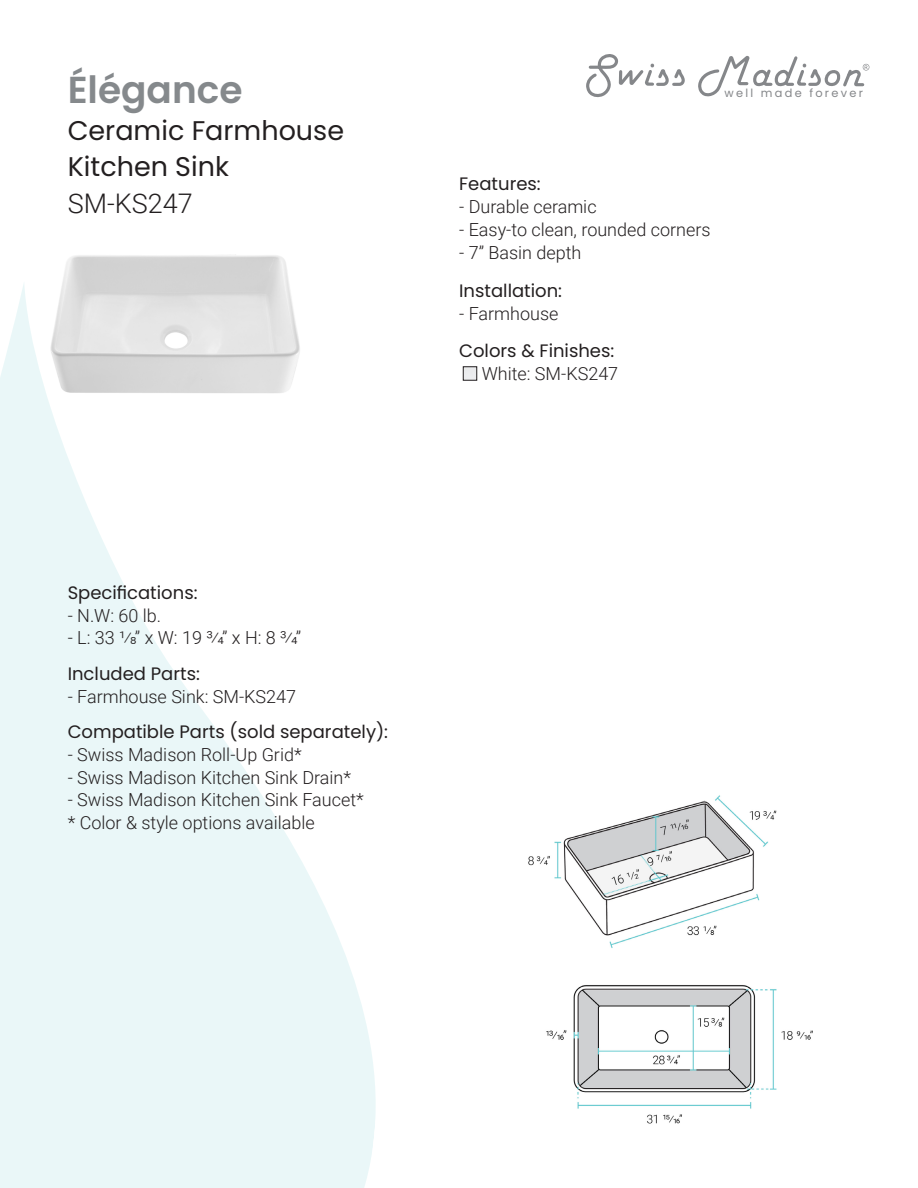
<style>
.page{position:relative;width:918px;height:1188px;background:#fff}
.page>*{position:absolute;margin:0;border:0;box-sizing:border-box;transform-origin:0 0}
.t1{font:600 37.5px "Poppins";color:#85898c}
.t2{font:27px "Poppins";color:#231f20}
.t3{font:300 27px "Roboto";color:#231f20}
.t4{font:300 18px "Roboto";color:#231f20}
.t5{font:18px "Poppins";color:#231f20}
.t6{font:11.4px "Poppins";letter-spacing:.2em;color:#85878a}
</style>
<div class="page">
<svg style="left:0;top:281px;width:376px;height:907px;fill:#eaf7f8"></svg>
<svg style="left:586px;top:54px;width:99px;height:44px"></svg>
<svg style="left:698px;top:56px;width:171px;height:41px"></svg>
<img style="left:528px;top:795px;width:285px;height:329px">
<div style="left:463px;top:367px;width:14px;height:13px;border:1px solid #231f20"></div>
<p class="t1" style="left:68px;top:68px;width:176px">Élégance</p>
<p class="t2" style="left:68px;top:114px;width:278px">Ceramic Farmhouse</p>
<p class="t2" style="left:68px;top:151px;width:163px">Kitchen Sink</p>
<p class="t3" style="left:68px;top:184px;width:126px">SM-KS247</p>
<p class="t6" style="left:725px;top:87px;width:140px">well made forever</p>
<p class="t5" style="left:459px;top:174px;width:83px">Features:</p>
<p class="t4" style="left:459px;top:194px;width:139px">- Durable ceramic</p>
<p class="t4" style="left:459px;top:217px;width:253px">- Easy-to clean, rounded corners</p>
<p class="t4" style="left:459px;top:240px;width:124px">- 7” Basin depth</p>
<p class="t5" style="left:459px;top:280px;width:104px">Installation:</p>
<p class="t4" style="left:459px;top:301px;width:101px">- Farmhouse</p>
<p class="t5" style="left:459px;top:340px;width:157px">Colors &amp; Finishes:</p>
<p class="t4" style="left:482px;top:361px;width:138px">White: SM-KS247</p>
<p class="t5" style="left:68px;top:582px;width:131px">Specifications:</p>
<p class="t4" style="left:68px;top:603px;width:95px">- N.W: 60 lb.</p>
<p class="t4" style="left:68px;top:625px;width:235px">- L: 33 1/8” x W: 19 3/4” x H: 8 3/4”</p>
<p class="t5" style="left:68px;top:663px;width:134px">Included Parts:</p>
<p class="t4" style="left:68px;top:684px;width:230px">- Farmhouse Sink: SM-KS247</p>
<p class="t5" style="left:68px;top:721px;width:322px">Compatible Parts (sold separately):</p>
<p class="t4" style="left:68px;top:742px;width:236px">- Swiss Madison Roll-Up Grid*</p>
<p class="t4" style="left:68px;top:765px;width:285px">- Swiss Madison Kitchen Sink Drain*</p>
<p class="t4" style="left:68px;top:787px;width:298px">- Swiss Madison Kitchen Sink Faucet*</p>
<p class="t4" style="left:68px;top:810px;width:248px">* Color &amp; style options available</p>
</div>
